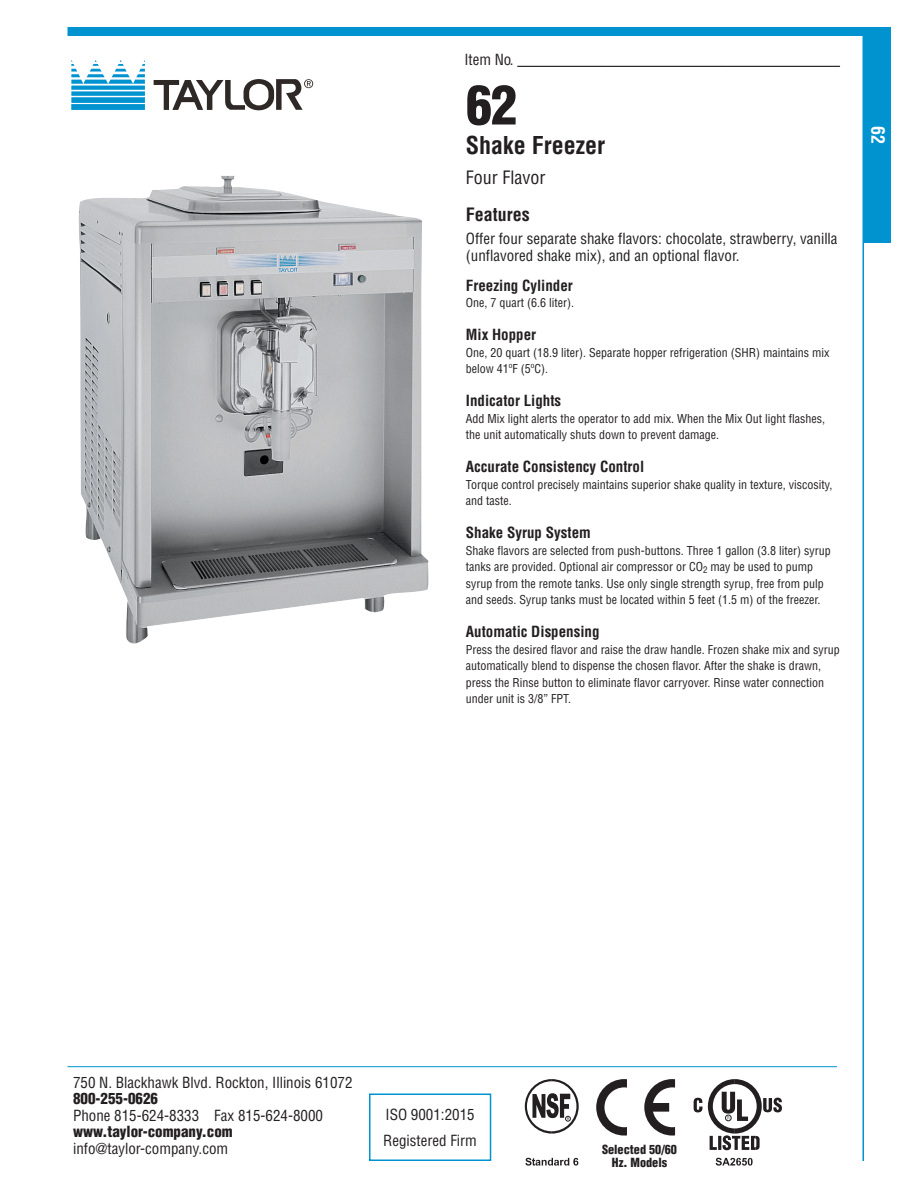
<style>
.page{position:relative;width:918px;height:1188px;background:#fff}
.page>*{position:absolute;margin:0;border:0;box-sizing:border-box;transform-origin:0 0}
.Model_Number{font:900 condensed 52.5px "Helvetica";color:#231f20}
.t1{font:700 condensed 24px "Helvetica";color:#231f20}
.Equipment_descriptio{font:condensed 18px "Helvetica";color:#231f20}
.Features{font:700 condensed 18px "Helvetica";color:#231f20}
.Side_Bar_Model_Numbe{font:700 condensed 18px "Helvetica";color:#fff}
.t2{font:condensed 15px "Helvetica LT Std";color:#231f20}
.Body_text_1{font:condensed 15px/16.5px "Helvetica";color:#231f20}
.Subheadline{font:700 condensed 15px "Helvetica";color:#231f20}
.t3{font:900 condensed 15px "Helvetica LT Std";color:#231f20}
.t4{font:900 condensed 12.3px/12.6px "Helvetica LT Std";color:#231f20;text-align:center}
.Body_Text{font:condensed 12px/16.5px "Helvetica";color:#231f20}
</style>
<div class="page">
<div style="left:68px;top:27px;width:823px;height:9px;background:#0093d0"></div>
<hr style="left:68px;top:1066px;width:769px;height:1px;background:#0093d0">
<hr style="left:862px;top:27px;width:2px;height:1134px;background:#0093d0">
<div style="left:864px;top:27px;width:27px;height:216px;background:#0093d0"></div>
<hr style="left:517px;top:66px;width:323px;height:1px;background:#231f20">
<div style="left:369px;top:1094px;width:122px;height:67px;border:2px solid #0093d0"></div>
<svg style="left:71px;top:60px;width:74px;height:50px"></svg>
<svg style="left:154px;top:79px;width:159px;height:31px"></svg>
<svg style="left:525px;top:1158px;width:53px;height:8px"></svg>
<svg style="left:525px;top:1079px;width:54px;height:55px"></svg>
<svg style="left:596px;top:1079px;width:31px;height:57px"></svg>
<svg style="left:644px;top:1079px;width:31px;height:57px"></svg>
<svg style="left:716px;top:1158px;width:37px;height:8px"></svg>
<svg style="left:708px;top:1079px;width:74px;height:71px"></svg>
<svg style="left:694px;top:1098px;width:8px;height:14px"></svg>
<img style="left:78px;top:176px;width:350px;height:468px">
<p class="t2" style="left:464px;top:50px;width:377px">Item No. ___________________________________________</p>
<p class="Model_Number" style="left:466px;top:72px;width:53px">62</p>
<p class="t1" style="left:466px;top:131px;width:141px">Shake Freezer</p>
<p class="Equipment_descriptio" style="left:466px;top:167px;width:81px">Four Flavor</p>
<p class="Features" style="left:466px;top:203px;width:65px">Features</p>
<p class="Body_text_1" style="left:466px;top:231px;width:373px">Offer four separate shake flavors: chocolate, strawberry, vanilla (unflavored shake mix), and an optional flavor.</p>
<p class="Subheadline" style="left:466px;top:276px;width:109px">Freezing Cylinder</p>
<p class="Body_Text" style="left:466px;top:295px;width:110px">One, 7 quart (6.6 liter).</p>
<p class="Subheadline" style="left:466px;top:326px;width:72px">Mix Hopper</p>
<p class="Body_Text" style="left:466px;top:344px;width:365px">One, 20 quart (18.9 liter). Separate hopper refrigeration (SHR) maintains mix below 41ºF (5ºC).</p>
<p class="Subheadline" style="left:466px;top:392px;width:97px">Indicator Lights</p>
<p class="Body_Text" style="left:466px;top:410px;width:361px">Add Mix light alerts the operator to add mix. When the Mix Out light flashes, the unit automatically shuts down to prevent damage.</p>
<p class="Subheadline" style="left:466px;top:458px;width:180px">Accurate Consistency Control</p>
<p class="Body_Text" style="left:466px;top:476px;width:368px">Torque control precisely maintains superior shake quality in texture, viscosity, and taste.</p>
<p class="Subheadline" style="left:466px;top:524px;width:126px">Shake Syrup System</p>
<p class="Body_Text" style="left:466px;top:542px;width:366px">Shake flavors are selected from push-buttons. Three 1 gallon (3.8 liter) syrup tanks are provided. Optional air compressor or CO<sub>2</sub> may be used to pump syrup from the remote tanks. Use only single strength syrup, free from pulp and seeds. Syrup tanks must be located within 5 feet (1.5 m) of the freezer.</p>
<p class="Subheadline" style="left:466px;top:623px;width:135px">Automatic Dispensing</p>
<p class="Body_Text" style="left:466px;top:641px;width:375px">Press the desired flavor and raise the draw handle. Frozen shake mix and syrup automatically blend to dispense the chosen flavor. After the shake is drawn, press the Rinse button to eliminate flavor carryover. Rinse water connection under unit is 3/8” FPT.</p>
<p class="Side_Bar_Model_Numbe" style="left:889px;top:126px;width:19px;rotate:90deg">62</p>
<p class="t2" style="left:73px;top:1073px;width:281px">750 N. Blackhawk Blvd. Rockton, Illinois 61072</p>
<p class="t3" style="left:73px;top:1089px;width:86px">800-255-0626</p>
<p class="t2" style="left:73px;top:1106px;width:251px">Phone 815-624-8333 Fax 815-624-8000</p>
<p class="t3" style="left:73px;top:1122px;width:161px">www.taylor-company.com</p>
<p class="t2" style="left:73px;top:1139px;width:157px">info@taylor-company.com</p>
<p class="Body_text_1" style="left:383px;top:1102px;width:95px;line-height:25.5px">ISO 9001:2015<br>Registered Firm</p>
<p class="t4" style="left:602px;top:1143px;width:76px">Selected 50/60<br>Hz. Models</p>
</div>
